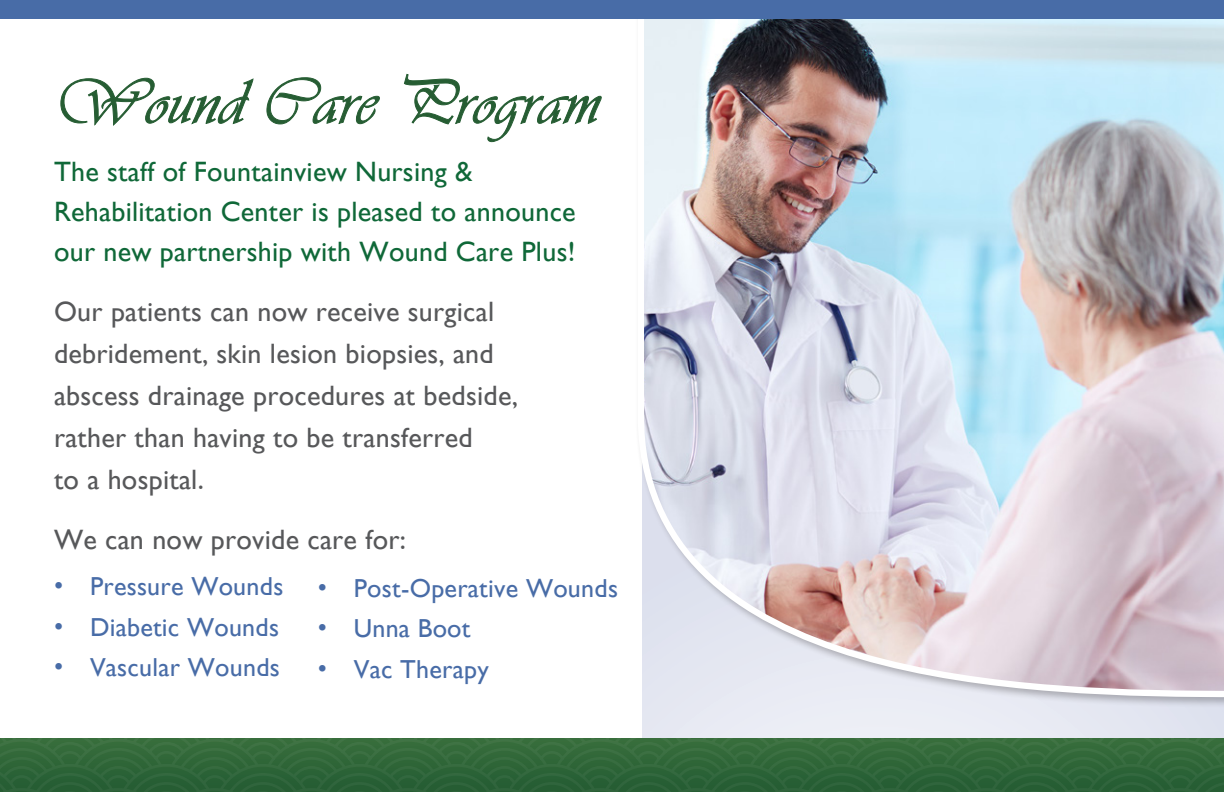
<style>
.page{position:relative;width:1224px;height:792px;background:#fff}
.page>*{position:absolute;margin:0;border:0;box-sizing:border-box;transform-origin:0 0}
.t1{font:66px "Vivaldii";letter-spacing:.01em;color:#265d33}
.t2{font:28px/42px "Gill Sans";letter-spacing:.01em;color:#57585a}
.t3{font:28px/40px "Gill Sans";letter-spacing:.01em;color:#0f6838}
.t4{font:26px "Gill Sans";letter-spacing:.01em;color:#486ca7}
</style>
<div class="page">
<div style="left:643px;top:436px;width:581px;height:356px;background:#e9ebf4"></div>
<img style="left:642px;top:19px;width:582px;height:681px">
<svg style="left:0;top:738px;width:1224px;height:54px;background:#30673a"></svg>
<div style="left:0;top:0;width:1224px;height:19px;background:#486ca7"></div>
<svg style="left:60px;top:78px;width:193px;height:48px"></svg>
<svg style="left:266px;top:77px;width:114px;height:48px"></svg>
<svg style="left:404px;top:74px;width:198px;height:68px"></svg>
<p class="t1" style="left:54px;top:64px;width:547px">Wound Care Program</p>
<p class="t3" style="left:54px;top:152px;width:523px">The staff of Fountainview Nursing &amp;<br>Rehabilitation Center is pleased to announce our new partnership with Wound Care Plus!</p>
<p class="t2" style="left:54px;top:291px;width:466px">Our patients can now receive surgical debridement, skin lesion biopsies, and abscess drainage procedures at bedside, rather than having to be transferred<br>to a hospital.</p>
<p class="t2" style="left:54px;top:519px;width:353px">We can now provide care for:</p>
<p class="t4" style="left:54px;top:571px;width:231px">• Pressure Wounds</p>
<p class="t4" style="left:54px;top:612px;width:227px">• Diabetic Wounds</p>
<p class="t4" style="left:54px;top:652px;width:227px">• Vascular Wounds</p>
<p class="t4" style="left:318px;top:573px;width:302px">• Post-Operative Wounds</p>
<p class="t4" style="left:318px;top:613px;width:154px">• Unna Boot</p>
<p class="t4" style="left:318px;top:654px;width:172px">• Vac Therapy</p>
</div>
